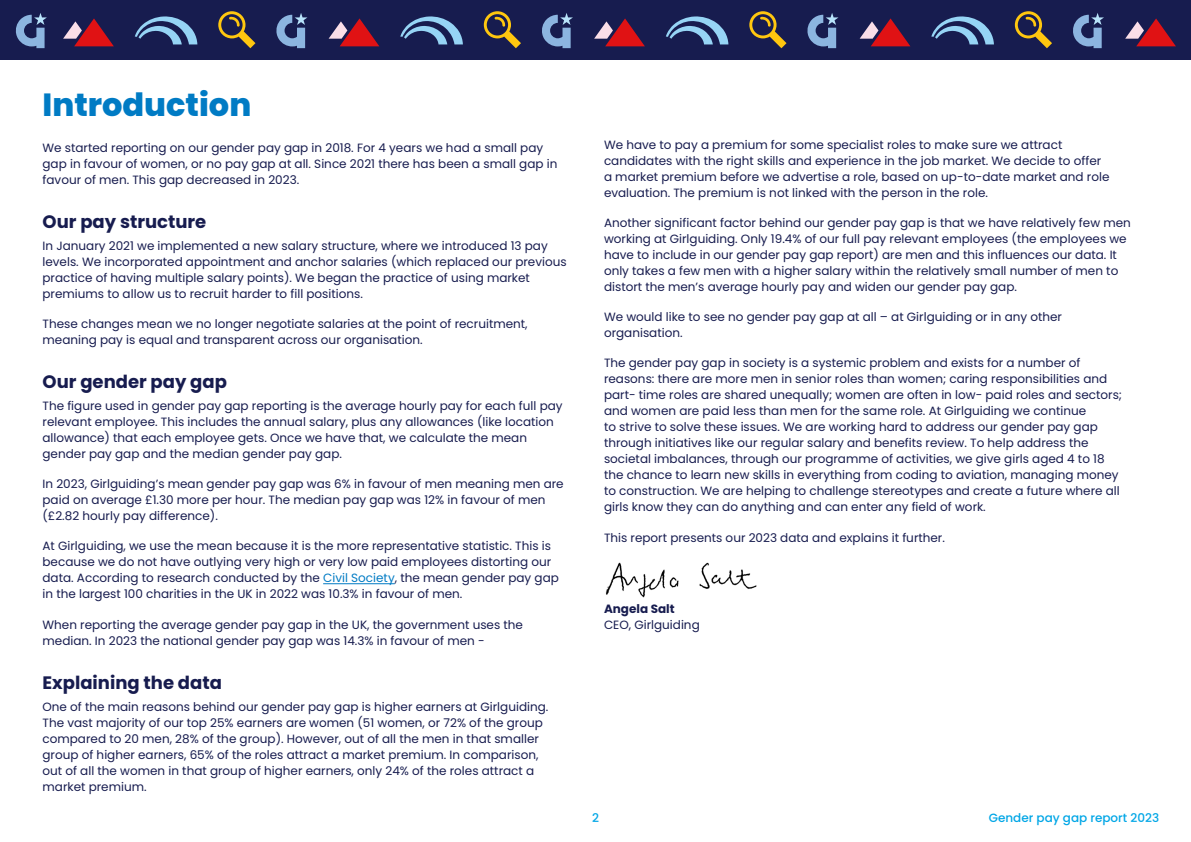
<style>
.page{position:relative;width:1191px;height:842px;background:#fff}
.page>*{position:absolute;margin:0;border:0;box-sizing:border-box;transform-origin:0 0}
.t1{font:800 32px "Poppins";color:#007bc4}
.t2{font:700 18px "Poppins";color:#171c4f}
.t3{font:12px/16px "Poppins";color:#171c4f}
.t4{font:500 12px "Poppins";color:#00a6e6}
.t5{font:700 12px "Poppins";color:#171c4f}
.s1{color:#007bc4}
</style>
<div class="page">
<img style="left:606px;top:562px;width:151px;height:36px">
<hr style="left:323px;top:583px;width:72px;height:1px;background:#007bc4">
<div style="left:0;top:0;width:1191px;height:60px;background:#171c4f"></div>
<svg style="left:1125px;top:18px;width:50px;height:28px"></svg>
<svg style="left:63px;top:18px;width:51px;height:28px"></svg>
<svg style="left:594px;top:18px;width:51px;height:28px"></svg>
<svg style="left:859px;top:18px;width:51px;height:28px"></svg>
<svg style="left:328px;top:18px;width:51px;height:28px"></svg>
<svg style="left:931px;top:16px;width:63px;height:28px"></svg>
<svg style="left:400px;top:16px;width:63px;height:28px"></svg>
<svg style="left:666px;top:16px;width:62px;height:28px"></svg>
<svg style="left:135px;top:16px;width:62px;height:28px"></svg>
<svg style="left:1014px;top:11px;width:38px;height:37px"></svg>
<svg style="left:484px;top:11px;width:37px;height:37px"></svg>
<svg style="left:749px;top:11px;width:37px;height:37px"></svg>
<svg style="left:218px;top:11px;width:37px;height:37px"></svg>
<svg style="left:1073px;top:13px;width:31px;height:35px"></svg>
<svg style="left:16px;top:13px;width:31px;height:35px"></svg>
<svg style="left:542px;top:13px;width:31px;height:35px"></svg>
<svg style="left:807px;top:13px;width:31px;height:35px"></svg>
<svg style="left:276px;top:13px;width:31px;height:35px"></svg>
<h1 class="t1" style="left:43px;top:86px;width:210px">Introduction</h1>
<p class="t3" style="left:43px;top:140px;width:516px">We started reporting on our gender pay gap in 2018. For 4 years we had a small pay gap in favour of women, or no pay gap at all. Since 2021 there has been a small gap in favour of men. This gap decreased in 2023.</p>
<h2 class="t2" style="left:43px;top:212px;width:165px">Our pay structure</h2>
<p class="t3" style="left:43px;top:238px;width:525px">In January 2021 we implemented a new salary structure, where we introduced 13 pay levels. We incorporated appointment and anchor salaries (which replaced our previous practice of having multiple salary points). We began the practice of using market premiums to allow us to recruit harder to fill positions.</p>
<p class="t3" style="left:43px;top:316px;width:486px">These changes mean we no longer negotiate salaries at the point of recruitment, meaning pay is equal and transparent across our organisation.</p>
<h2 class="t2" style="left:43px;top:372px;width:186px">Our gender pay gap</h2>
<p class="t3" style="left:43px;top:398px;width:521px">The figure used in gender pay gap reporting is the average hourly pay for each full pay relevant employee. This includes the annual salary, plus any allowances (like location allowance) that each employee gets. Once we have that, we calculate the mean gender pay gap and the median gender pay gap.</p>
<p class="t3" style="left:43px;top:476px;width:523px">In 2023, Girlguiding’s mean gender pay gap was 6% in favour of men meaning men are paid on average £1.30 more per hour. The median pay gap was 12% in favour of men (£2.82 hourly pay difference).</p>
<p class="t3" style="left:43px;top:538px;width:518px">At Girlguiding, we use the mean because it is the more representative statistic. This is because we do not have outlying very high or very low paid employees distorting our data. According to research conducted by the <span class="s1">Civil Society</span>, the mean gender pay gap in the largest 100 charities in the UK in 2022 was 10.3% in favour of men.</p>
<p class="t3" style="left:43px;top:616px;width:482px">When reporting the average gender pay gap in the UK, the government uses the median. In 2023 the national gender pay gap was 14.3% in favour of men -</p>
<h2 class="t2" style="left:43px;top:672px;width:181px">Explaining the data</h2>
<p class="t3" style="left:43px;top:699px;width:507px">One of the main reasons behind our gender pay gap is higher earners at Girlguiding.<br>The vast majority of our top 25% earners are women (51 women, or 72% of the group compared to 20 men, 28% of the group). However, out of all the men in that smaller group of higher earners, 65% of the roles attract a market premium. In comparison, out of all the women in that group of higher earners, only 24% of the roles attract a market premium.</p>
<p class="t3" style="left:604px;top:137px;width:507px">We have to pay a premium for some specialist roles to make sure we attract candidates with the right skills and experience in the job market. We decide to offer a market premium before we advertise a role, based on up-to-date market and role evaluation. The premium is not linked with the person in the role.</p>
<p class="t3" style="left:604px;top:215px;width:528px">Another significant factor behind our gender pay gap is that we have relatively few men working at Girlguiding. Only 19.4% of our full pay relevant employees (the employees we have to include in our gender pay gap report) are men and this influences our data. It only takes a few men with a higher salary within the relatively small number of men to distort the men’s average hourly pay and widen our gender pay gap.</p>
<p class="t3" style="left:604px;top:309px;width:459px">We would like to see no gender pay gap at all – at Girlguiding or in any other organisation.</p>
<p class="t3" style="left:604px;top:355px;width:519px">The gender pay gap in society is a systemic problem and exists for a number of reasons: there are more men in senior roles than women; caring responsibilities and part- time roles are shared unequally; women are often in low- paid roles and sectors; and women are paid less than men for the same role. At Girlguiding we continue<br>to strive to solve these issues. We are working hard to address our gender pay gap through initiatives like our regular salary and benefits review. To help address the societal imbalances, through our programme of activities, we give girls aged 4 to 18 the chance to learn new skills in everything from coding to aviation, managing money to construction. We are helping to challenge stereotypes and create a future where all girls know they can do anything and can enter any field of work.</p>
<p class="t3" style="left:604px;top:529px;width:342px">This report presents our 2023 data and explains it further.</p>
<p class="t5" style="left:604px;top:602px;width:72px">Angela Salt</p>
<p class="t3" style="left:604px;top:617px;width:97px">CEO, Girlguiding</p>
<p class="t4" style="left:592px;top:810px;width:8px">2</p>
<p class="t4" style="left:988px;top:810px;width:172px">Gender pay gap report 2023</p>
</div>
